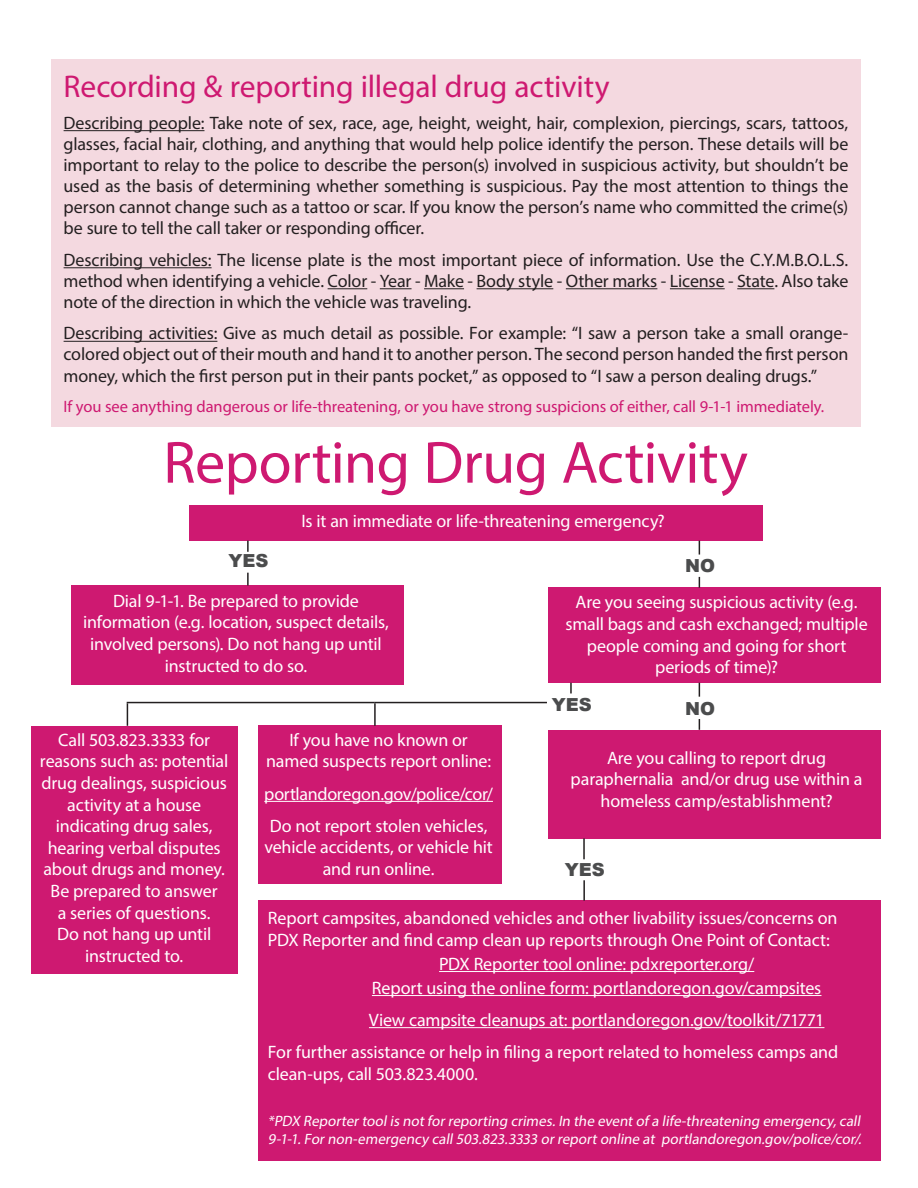
<style>
.page{position:relative;width:918px;height:1188px;background:#fff}
.page>*{position:absolute;margin:0;border:0;box-sizing:border-box;transform-origin:0 0}
.t1{font:60px "Myriad Pro";letter-spacing:-.01em;color:#ce1971}
.t2{font:31.5px "Myriad Pro";letter-spacing:-.005em;color:#ce1971}
.t3{font:18px/21.6px "Myriad Pro";letter-spacing:-.01em;color:#fff;text-align:center}
.t4{font:18px/21.1px "Myriad Pro";letter-spacing:-.01em;color:#231f20;text-align:justify}
.t5{font:900 18px "Arial";color:#4b4c4d}
.t6{font:16.5px "Myriad Pro";letter-spacing:-.005em;color:#ce1971}
.t7{font:italic 15px/18px "Myriad Pro";color:#fff}
</style>
<div class="page">
<div style="left:189px;top:505px;width:574px;height:36px;background:#ce1971"></div>
<div style="left:71px;top:586px;width:333px;height:99px;background:#ce1971"></div>
<div style="left:548px;top:588px;width:333px;height:95px;background:#ce1971"></div>
<div style="left:548px;top:730px;width:333px;height:108px;background:#ce1971"></div>
<div style="left:258px;top:901px;width:623px;height:260px;background:#ce1971"></div>
<svg style="left:247px;top:541px;width:2px;height:11px"></svg>
<svg style="left:699px;top:541px;width:1px;height:14px"></svg>
<svg style="left:699px;top:683px;width:1px;height:14px"></svg>
<hr style="left:583px;top:880px;width:2px;height:21px;background:#231f20">
<svg style="left:247px;top:573px;width:2px;height:13px"></svg>
<div style="left:31px;top:726px;width:206px;height:247px;background:#ce1971"></div>
<div style="left:258px;top:726px;width:244px;height:158px;background:#ce1971"></div>
<hr style="left:374px;top:702px;width:173px;height:1px;background:#231f20">
<hr style="left:127px;top:702px;width:247px;height:1px;background:#231f20">
<svg style="left:570px;top:683px;width:2px;height:10px"></svg>
<hr style="left:583px;top:838px;width:2px;height:21px;background:#231f20">
<hr style="left:374px;top:703px;width:2px;height:23px;background:#231f20">
<svg style="left:127px;top:703px;width:1px;height:23px"></svg>
<hr style="left:264px;top:801px;width:229px;height:1px;background:#fff">
<div style="left:51px;top:60px;width:810px;height:367px;background:#f4d9e0"></div>
<hr style="left:64px;top:130px;width:140px;height:1px;background:#231f20">
<hr style="left:64px;top:267px;width:148px;height:1px;background:#231f20">
<hr style="left:328px;top:288px;width:39px;height:1px;background:#231f20">
<hr style="left:380px;top:288px;width:32px;height:1px;background:#231f20">
<hr style="left:424px;top:288px;width:40px;height:1px;background:#231f20">
<hr style="left:477px;top:288px;width:76px;height:1px;background:#231f20">
<hr style="left:566px;top:288px;width:91px;height:1px;background:#231f20">
<hr style="left:670px;top:288px;width:55px;height:1px;background:#231f20">
<hr style="left:737px;top:288px;width:37px;height:1px;background:#231f20">
<hr style="left:64px;top:341px;width:153px;height:1px;background:#231f20">
<hr style="left:439px;top:971px;width:315px;height:1px;background:#fff">
<hr style="left:372px;top:995px;width:450px;height:1px;background:#fff">
<hr style="left:369px;top:1027px;width:455px;height:1px;background:#fff">
<p class="t2" style="left:64px;top:67px;width:548px">Recording &amp; reporting illegal drug activity</p>
<p class="t4" style="left:64px;top:112px;width:786px">Describing people: Take note of sex, race, age, height, weight, hair, complexion, piercings, scars, tattoos, glasses, facial hair, clothing, and anything that would help police identify the person. These details will be important to relay to the police to describe the person(s) involved in suspicious activity, but shouldn’t be used as the basis of determining whether something is suspicious. Pay the most attention to things the person cannot change such as a tattoo or scar. If you know the person’s name who committed the crime(s) be sure to tell the call taker or responding officer.</p>
<p class="t4" style="left:64px;top:249px;width:786px">Describing vehicles: The license plate is the most important piece of information. Use the C.Y.M.B.O.L.S. method when identifying a vehicle. Color - Year - Make - Body style - Other marks - License - State. Also take note of the direction in which the vehicle was traveling.</p>
<p class="t4" style="left:64px;top:323px;width:786px">Describing activities: Give as much detail as possible. For example: “I saw a person take a small orange&shy;colored object out of their mouth and hand it to another person. The second person handed the first person money, which the first person put in their pants pocket,” as opposed to “I saw a person dealing drugs.”</p>
<p class="t6" style="left:64px;top:397px;width:762px">If you see anything dangerous or life-threatening, or you have strong suspicions of either, call 9-1-1 immediately.</p>
<p class="t1" style="left:163px;top:426px;width:586px">Reporting Drug Activity</p>
<p class="t3" style="left:301px;top:510px;width:365px">Is it an immediate or life-threatening emergency?</p>
<p class="t5" style="left:229px;top:548px;width:41px">YES</p>
<p class="t5" style="left:685px;top:553px;width:31px">NO</p>
<p class="t3" style="left:83px;top:590px;width:307px">Dial 9-1-1. Be prepared to provide information (e.g. location, suspect details, involved persons). Do not hang up until instructed to do so.</p>
<p class="t3" style="left:565px;top:591px;width:304px">Are you seeing suspicious activity (e.g. small bags and cash exchanged; multiple people coming and going for short periods of time)?</p>
<p class="t5" style="left:552px;top:692px;width:41px">YES</p>
<p class="t5" style="left:685px;top:695px;width:31px">NO</p>
<p class="t3" style="left:40px;top:729px;width:190px">Call 503.823.3333 for reasons such as: potential drug dealings, suspicious activity at a house indicating drug sales, hearing verbal disputes about drugs and money.<br>Be prepared to answer<br>a series of questions.<br>Do not hang up until instructed to.</p>
<p class="t3" style="left:266px;top:729px;width:226px">If you have no known or named suspects report online:</p>
<p class="t3" style="left:571px;top:747px;width:293px">Are you calling to report drug paraphernalia and/or drug use within a homeless camp/establishment?</p>
<p class="t3" style="left:264px;top:782px;width:230px">portlandoregon.gov/police/cor/</p>
<p class="t3" style="left:264px;top:815px;width:230px">Do not report stolen vehicles, vehicle accidents, or vehicle hit and run online.</p>
<p class="t5" style="left:565px;top:857px;width:41px">YES</p>
<p class="t3" style="left:268px;top:907px;width:571px;text-align:left">Report campsites, abandoned vehicles and other livability issues/concerns on<br>PDX Reporter and find camp clean up reports through One Point of Contact:</p>
<p class="t3" style="left:439px;top:953px;width:317px">PDX Reporter tool online: pdxreporter.org/</p>
<p class="t3" style="left:372px;top:977px;width:451px">Report using the online form: portlandoregon.gov/campsites</p>
<p class="t3" style="left:369px;top:1009px;width:457px">View campsite cleanups at: portlandoregon.gov/toolkit/71771</p>
<p class="t3" style="left:268px;top:1041px;width:572px;text-align:left">For further assistance or help in filing a report related to homeless camps and clean-ups, call 503.823.4000.</p>
<p class="t7" style="left:268px;top:1112px;width:598px">*PDX Reportertoolis notforreporting crimes.In the eventof a life-threatening emergency,call<br>9-1-1.Fornon-emergency call503.823.3333 orreportonline at portlandoregon.gov/police/cor/.</p>
</div>
